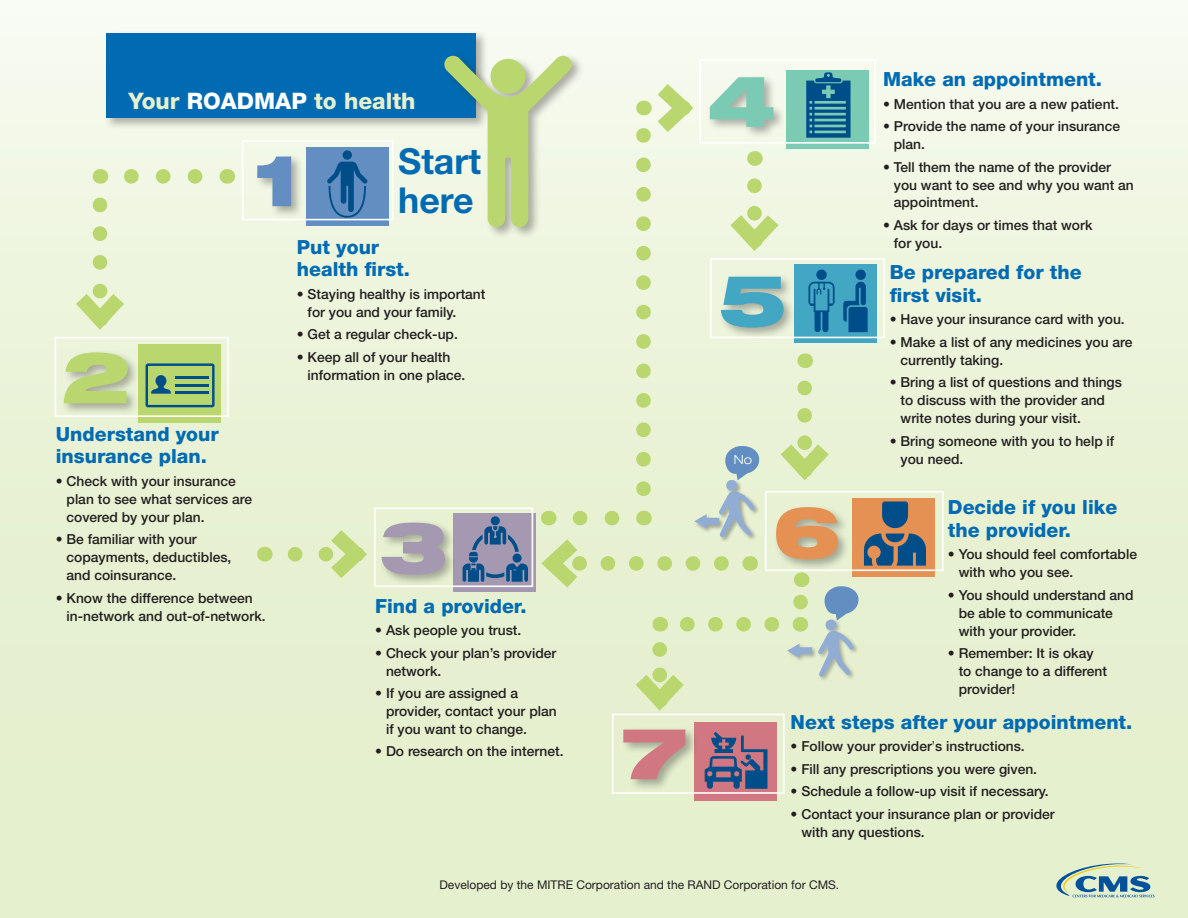
<style>
.page{position:relative;width:1188px;height:918px;background:#fff}
.page>*{position:absolute;margin:0;border:0;box-sizing:border-box;transform-origin:0 0}
.guidemap_text{font:900 expanded 71.55px "Helvetica Neue";color:#628ec1}
.guidemap_text-2{font:900 expanded 71.55px "Helvetica Neue";color:#b9d76e}
.guidemap_text-3{font:900 expanded 71.55px "Helvetica Neue";color:#a599b2}
.guidemap_text-4{font:900 expanded 71.55px "Helvetica Neue";color:#7acab4}
.guidemap_text-5{font:900 expanded 71.55px "Helvetica Neue";color:#43a7c4}
.guidemap_text-6{font:900 expanded 71.55px "Helvetica Neue";color:#e59153}
.guidemap_text-7{font:900 expanded 71.55px "Helvetica Neue";color:#d07781}
.guidemap_text-8{font:700 35.7px "Helvetica Neue";color:#006bb2}
.guidemap_headers{font:800 22.8px "Helvetica Neue";color:#e6f0cf}
.guidemap_text-9{font:800 19.5px/22.8px "Helvetica Neue";color:#006bb2}
.guidemap_text-10{font:500 13.8px/17.9px "Helvetica Neue";color:#231f20}
.t1{font:300 expanded 12.45px "Helvetica Neue";color:#fff}
.t2{font:12px "Helvetica Neue";color:#231f20}
.s1{color:#fff}
.s2{font-weight:400;font-stretch:condensed}
</style>
<div class="page">
<div style="left:0;top:0;width:1188px;height:918px;background:linear-gradient(to bottom,#f4f9eb,#e1eec7)"></div>
<div style="left:852px;top:498px;width:82px;height:79px;background:#e59153"></div>
<div style="left:695px;top:722px;width:82px;height:78px;background:#d07781"></div>
<svg style="left:705px;top:732px;width:62px;height:57px"></svg>
<div style="left:621px;top:727px;width:77px;height:64px;background:#231f20;opacity:.35"></div>
<svg style="left:116px;top:169px;width:79px;height:15px"></svg>
<svg style="left:227px;top:169px;width:1px;height:15px"></svg>
<svg style="left:100px;top:169px;width:1px;height:15px"></svg>
<svg style="left:61px;top:205px;width:78px;height:136px;background:#e6f1cf"></svg>
<div style="left:139px;top:344px;width:82px;height:79px;background:#b9d76e"></div>
<svg style="left:146px;top:363px;width:69px;height:44px"></svg>
<hr style="left:175px;top:391px;width:34px;height:3px;background:#004e89">
<hr style="left:175px;top:384px;width:34px;height:2px;background:#004e89">
<hr style="left:175px;top:376px;width:34px;height:3px;background:#004e89">
<div style="left:61px;top:350px;width:79px;height:65px;background:#231f20;opacity:.35"></div>
<div style="left:55px;top:337px;width:174px;height:80px;border:2px solid #fff"></div>
<div style="left:379px;top:520px;width:78px;height:67px;background:#231f20;opacity:.35"></div>
<div style="left:374px;top:508px;width:159px;height:79px;border:2px solid #fff"></div>
<div style="left:765px;top:491px;width:179px;height:80px;border:2px solid #fff"></div>
<div style="left:612px;top:714px;width:173px;height:80px;border:2px solid #fff"></div>
<div style="left:306px;top:147px;width:82px;height:79px;background:#628ec1"></div>
<div style="left:343px;top:150px;width:9px;height:10px;background:#004e89;border-radius:50%"></div>
<svg style="left:327px;top:162px;width:40px;height:55px"></svg>
<div style="left:255px;top:153px;width:49px;height:65px;background:#231f20;opacity:.35"></div>
<div style="left:242px;top:140px;width:151px;height:80px;border:2px solid #fff"></div>
<svg style="left:264px;top:547px;width:1px;height:14px"></svg>
<svg style="left:295px;top:515px;width:83px;height:79px;background:#e0edc2"></svg>
<div style="left:104px;top:30px;width:385px;height:101px;background:#231f20;opacity:.35"></div>
<div style="left:107px;top:33px;width:369px;height:85px;background:#006bb2"></div>
<svg style="left:443px;top:55px;width:483px;height:666px;background:#d9e6cc"></svg>
<svg style="left:1056px;top:864px;width:99px;height:33px;background:#a4c1ba"></svg>
<p class="guidemap_headers" style="left:129px;top:87px;width:289px">Your <span class="s1">ROADMAP</span> to health</p>
<p class="guidemap_text-8" style="left:398px;top:139px;width:84px">Start</p>
<p class="guidemap_text" style="left:253px;top:134px;width:49px">1</p>
<p class="guidemap_text-8" style="left:398px;top:178px;width:77px">here</p>
<p class="guidemap_text-9" style="left:297px;top:235px;width:115px">Put your health first.</p>
<p class="guidemap_text-10" style="left:308px;top:285px;width:179px;text-indent:-11px">• Staying healthy is important for you and your family.</p>
<p class="guidemap_text-10" style="left:297px;top:325px;width:162px">• Get a regular check-up.</p>
<p class="guidemap_text-10" style="left:297px;top:348px;width:155px">• Keep all of your health</p>
<p class="guidemap_text-2" style="left:62px;top:331px;width:70px">2</p>
<p class="guidemap_text-10" style="left:308px;top:366px;width:159px">information in one place.</p>
<p class="guidemap_text-9" style="left:56px;top:422px;width:164px">Understand your insurance plan.</p>
<p class="guidemap_text-10" style="left:67px;top:472px;width:187px;text-indent:-11px">• Check with your insurance plan to see what services are covered by your plan.</p>
<p class="guidemap_text-10" style="left:67px;top:530px;width:166px;text-indent:-11px">• Be familiar with your copayments, deductibles, and coinsurance.</p>
<p class="guidemap_text-10" style="left:67px;top:589px;width:201px;text-indent:-11px">• Know the difference between in-network and out-of-network.</p>
<p class="guidemap_text-3" style="left:379px;top:501px;width:70px">3</p>
<p class="guidemap_text-9" style="left:375px;top:594px;width:153px">Find a provider.</p>
<p class="guidemap_text-10" style="left:375px;top:621px;width:148px">• Ask people you trust.</p>
<p class="guidemap_text-10" style="left:386px;top:644px;width:172px;text-indent:-11px">• Check your plan’s provider network.</p>
<p class="guidemap_text-10" style="left:386px;top:684px;width:172px;text-indent:-11px">• If you are assigned a provider, contact your plan if you want to change.</p>
<p class="guidemap_text-10" style="left:375px;top:742px;width:190px">• Do research on the internet.</p>
<p class="guidemap_text-7" style="left:621px;top:707px;width:68px">7</p>
<p class="guidemap_text-4" style="left:707px;top:55px;width:70px">4</p>
<p class="guidemap_text-9" style="left:883px;top:68px;width:220px">Make an appointment.</p>
<p class="guidemap_text-10" style="left:883px;top:95px;width:237px">• Mention that you are a new patient.</p>
<p class="guidemap_text-10" style="left:894px;top:117px;width:228px;text-indent:-11px">• Provide the name of your insurance plan.</p>
<p class="guidemap_text-10" style="left:894px;top:158px;width:242px;text-indent:-11px">• Tell them the name of the provider you want to see and why you want an appointment.</p>
<p class="guidemap_text-10" style="left:894px;top:216px;width:200px;text-indent:-11px">• Ask for days or times that work for you.</p>
<p class="guidemap_text-5" style="left:718px;top:254px;width:70px">5</p>
<p class="guidemap_text-9" style="left:890px;top:261px;width:193px">Be prepared for the first visit.</p>
<p class="guidemap_text-10" style="left:890px;top:310px;width:236px">• Have your insurance card with you.</p>
<p class="guidemap_text-10" style="left:901px;top:333px;width:233px;text-indent:-11px">• Make a list of any medicines you are currently taking.</p>
<p class="guidemap_text-10" style="left:901px;top:373px;width:223px;text-indent:-11px">• Bring a list of questions and things to discuss with the provider and write notes during your visit.</p>
<p class="guidemap_text-10" style="left:901px;top:432px;width:215px;text-indent:-11px">• Bring someone with you to help if you need.</p>
<p class="t1" style="left:734px;top:453px;width:20px">No</p>
<p class="guidemap_text-6" style="left:773px;top:486px;width:70px">6</p>
<p class="guidemap_text-9" style="left:948px;top:496px;width:171px">Decide if you like the provider.</p>
<p class="guidemap_text-10" style="left:959px;top:545px;width:180px;text-indent:-11px">• You should feel comfortable with who you see.</p>
<p class="guidemap_text-10" style="left:959px;top:586px;width:177px;text-indent:-11px">• You should understand and be able to communicate with your provider.</p>
<p class="guidemap_text-10" style="left:959px;top:644px;width:150px;text-indent:-11px">• Remember: It is okay to change to a different provider!</p>
<p class="guidemap_text-9" style="left:791px;top:710px;width:343px">Next steps after your appointment.</p>
<p class="guidemap_text-10" style="left:791px;top:737px;width:236px">• Follow your provider<span class="s2">’</span>s instructions.</p>
<p class="guidemap_text-10" style="left:791px;top:760px;width:248px">• Fill any prescriptions you were given.</p>
<p class="guidemap_text-10" style="left:791px;top:782px;width:260px">• Schedule a follow-up visit if necessary.</p>
<p class="guidemap_text-10" style="left:801px;top:805px;width:255px;text-indent:-11px">• Contact your insurance plan or provider with any questions.</p>
<p class="t2" style="left:439px;top:878px;width:401px">Developed by the MITRE Corporation and the RAND Corporation for CMS.</p>
</div>
